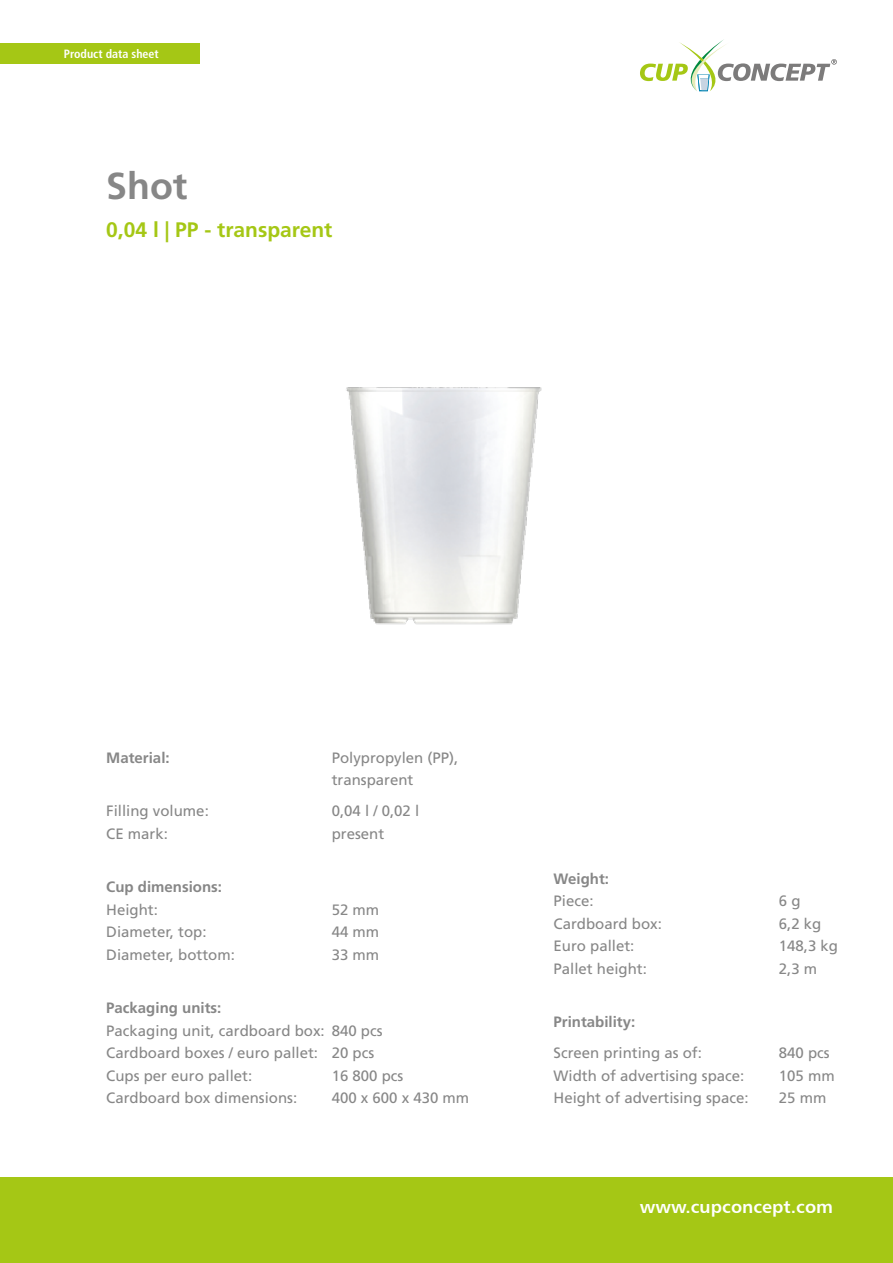
<style>
.page{position:relative;width:893px;height:1263px;background:#fff}
.page>*{position:absolute;margin:0;border:0;box-sizing:border-box;transform-origin:0 0}
.t1{font:700 37.5px "Frutiger LT Pro";color:#878787}
.t2{font:700 21px "Frutiger LT Pro";color:#a5c715}
.t3{font:700 18px "Frutiger 65";color:#fff}
.t4{font:15px/22.5px "Frutiger LT Pro";color:#878787}
.t5{font:700 15px "Frutiger LT Pro";color:#878787}
.t6{font:700 condensed 12px "Frutiger LT Pro";color:#fff}
</style>
<div class="page">
<div style="left:0;top:1178px;width:893px;height:85px;background:#a5c715"></div>
<div style="left:0;top:44px;width:200px;height:20px;background:#a5c715"></div>
<svg style="left:640px;top:39px;width:197px;height:52px"></svg>
<img style="left:346px;top:387px;width:196px;height:238px">
<p class="t6" style="left:64px;top:47px;width:97px">Product data sheet</p>
<h1 class="t1" style="left:106px;top:164px;width:83px">Shot</h1>
<h2 class="t2" style="left:106px;top:217px;width:228px">0,04 l | PP - transparent</h2>
<p class="t5" style="left:106px;top:748px;width:65px">Material:</p>
<p class="t4" style="left:332px;top:746px;width:128px">Polypropylen (PP), transparent</p>
<p class="t4" style="left:106px;top:800px;width:104px">Filling volume:</p>
<p class="t4" style="left:332px;top:800px;width:89px">0,04 l / 0,02 l</p>
<p class="t4" style="left:106px;top:822px;width:63px">CE mark:</p>
<p class="t4" style="left:332px;top:822px;width:54px">present</p>
<p class="t5" style="left:106px;top:878px;width:117px">Cup dimensions:</p>
<p class="t4" style="left:106px;top:898px;width:53px">Height:</p>
<p class="t4" style="left:332px;top:898px;width:49px">52 mm</p>
<p class="t4" style="left:106px;top:921px;width:102px">Diameter, top:</p>
<p class="t4" style="left:332px;top:921px;width:49px">44 mm</p>
<p class="t4" style="left:106px;top:943px;width:130px">Diameter, bottom:</p>
<p class="t4" style="left:332px;top:943px;width:49px">33 mm</p>
<p class="t5" style="left:106px;top:999px;width:117px">Packaging units:</p>
<p class="t4" style="left:106px;top:1019px;width:278px">Packaging unit, cardboard box: 840 pcs<br>Cardboard boxes / euro pallet: 20 pcs<br>Cups per euro pallet:</p>
<p class="t4" style="left:332px;top:1064px;width:73px">16 800 pcs</p>
<p class="t4" style="left:106px;top:1087px;width:192px">Cardboard box dimensions:</p>
<p class="t4" style="left:332px;top:1087px;width:139px">400 x 600 x 430 mm</p>
<p class="t5" style="left:554px;top:869px;width:57px">Weight:</p>
<p class="t4" style="left:554px;top:890px;width:42px">Piece:</p>
<p class="t4" style="left:779px;top:890px;width:23px">6 g</p>
<p class="t4" style="left:554px;top:912px;width:110px">Cardboard box:</p>
<p class="t4" style="left:779px;top:912px;width:44px">6,2 kg</p>
<p class="t4" style="left:554px;top:935px;width:82px">Euro pallet:</p>
<p class="t4" style="left:779px;top:935px;width:61px">148,3 kg</p>
<p class="t4" style="left:554px;top:957px;width:95px">Pallet height:</p>
<p class="t4" style="left:779px;top:957px;width:40px">2,3 m</p>
<p class="t5" style="left:554px;top:1013px;width:83px">Printability:</p>
<p class="t4" style="left:554px;top:1042px;width:150px">Screen printing as of:</p>
<p class="t4" style="left:779px;top:1042px;width:52px">840 pcs</p>
<p class="t4" style="left:554px;top:1064px;width:192px">Width of advertising space:</p>
<p class="t4" style="left:779px;top:1064px;width:57px">105 mm</p>
<p class="t4" style="left:554px;top:1087px;width:197px">Height of advertising space:</p>
<p class="t4" style="left:779px;top:1087px;width:49px">25 mm</p>
<p class="t3" style="left:640px;top:1195px;width:195px">www.cupconcept.com</p>
</div>
